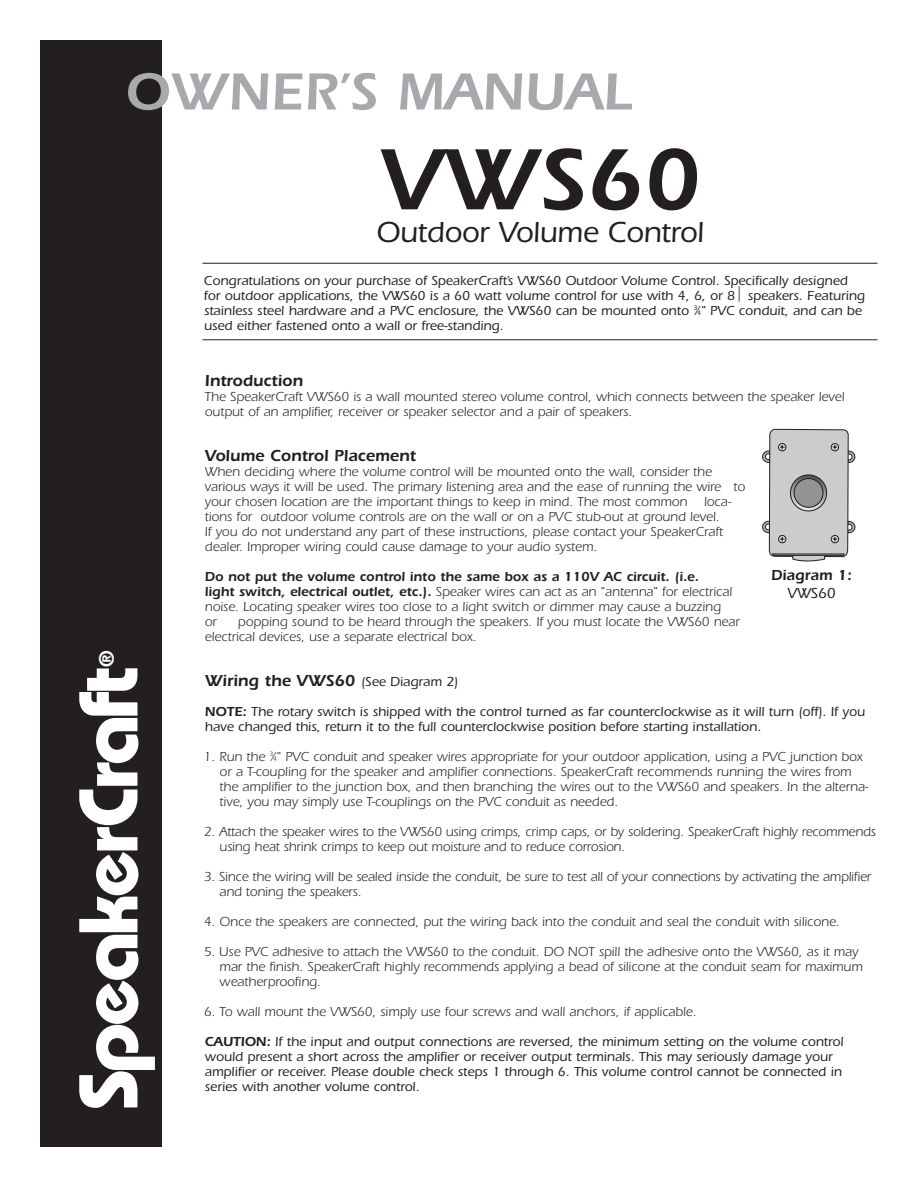
<style>
.page{position:relative;width:918px;height:1188px;background:#fff}
.page>*{position:absolute;margin:0;border:0;box-sizing:border-box;transform-origin:0 0}
.t1{font:600 90px "Itc Eras";color:#231f20}
.t2{font:700 83.1px "Bauhaus";letter-spacing:-.04em;color:#fff}
.t3{font:600 54px "Itc Eras";color:#a8a9ad}
.t4{font:500 30px "Itc Eras";letter-spacing:-.01em;color:#231f20}
.t5{font:700 20.85px "Bauhaus";color:#fff}
.t6{font:600 16.5px "Itc Eras";color:#231f20}
.t7{font:600 15px "Itc Eras";color:#231f20}
.t8{font:500 15px "Itc Eras";color:#231f20}
.t9{font:13.5px/15px "Itc Eras";color:#231f20}
.t10{font:500 13.5px/15px "Itc Eras";color:#231f20}
.s1{font-size:6.75px}
.s2{font-weight:600}
.s3{font-weight:500;font-size:13.5px}
</style>
<div class="page">
<div style="left:40px;top:40px;width:122px;height:1107px;background:#231f20"></div>
<hr style="left:202px;top:263px;width:675px;height:1px;background:#231f20">
<hr style="left:202px;top:339px;width:675px;height:1px;background:#231f20">
<svg style="left:762px;top:429px;width:94px;height:133px"></svg>
<svg style="left:790px;top:475px;width:37px;height:36px"></svg>
<div style="left:790px;top:475px;width:37px;height:36px;border:1px solid #231f20;border-radius:50%"></div>
<div style="left:794px;top:479px;width:29px;height:28px;background:#949494;border-radius:50%"></div>
<div style="left:794px;top:478px;width:29px;height:29px;border:1px solid #231f20;border-radius:50%"></div>
<h3 class="t3" style="left:125px;top:60px;width:508px">OWNER’S MANUAL</h3>
<h1 class="t1" style="left:380px;top:128px;width:322px">VWS60</h1>
<h3 class="t4" style="left:376px;top:216px;width:329px">Outdoor Volume Control</h3>
<h3 class="t5" style="left:94px;top:667px;width:18px;rotate:-90deg">®</h3>
<h2 class="t2" style="left:57px;top:1110px;width:446px;rotate:-90deg">SpeakerCraft</h2>
<p class="t10" style="left:204px;top:273px;width:663px">Congratulations on your purchase of SpeakerCraft’s VWS60 Outdoor Volume Control. Specifically designed for outdoor applications, the VWS60 is a 60 watt volume control for use with 4, 6, or 8 speakers. Featuring stainless steel hardware and a PVC enclosure, the VWS60 can be mounted onto <sup>3</sup>⁄<span class="s1">4</span>" PVC conduit, and can be used either fastened onto a wall or free-standing.</p>
<p class="t6" style="left:205px;top:371px;width:100px">Introduction</p>
<p class="t9" style="left:205px;top:389px;width:641px">The SpeakerCraft VWS60 is a wall mounted stereo volume control, which connects between the speaker level output of an amplifier, receiver or speaker selector and a pair of speakers.</p>
<p class="t6" style="left:205px;top:446px;width:213px">Volume Control Placement</p>
<p class="t9" style="left:205px;top:464px;width:542px">When deciding where the volume control will be mounted onto the wall, consider the various ways it will be used. The primary listening area and the ease of running the wire to your chosen location are the important things to keep in mind. The most common loca&shy;tions for outdoor volume controls are on the wall or on a PVC stub-out at ground level.<br>If you do not understand any part of these instructions, please contact your SpeakerCraft dealer. Improper wiring could cause damage to your audio system.</p>
<p class="t9" style="left:205px;top:569px;width:529px"><span class="s2">Do not put the volume control into the same box as a 110V AC circuit. (i.e. light switch, electrical outlet, etc.).</span> Speaker wires can act as an "antenna" for electrical noise. Locating speaker wires too close to a light switch or dimmer may cause a buzzing or</p>
<p class="t7" style="left:771px;top:566px;width:82px">Diagram 1:</p>
<p class="t8" style="left:787px;top:585px;width:50px">VWS60</p>
<p class="t9" style="left:205px;top:614px;width:537px;text-indent:33px">popping sound to be heard through the speakers. If you must locate the VWS60 near electrical devices, use a separate electrical box.</p>
<p class="t6" style="left:205px;top:671px;width:255px">Wiring the VWS60 <span class="s3">(See Diagram 2)</span></p>
<p class="t10" style="left:205px;top:704px;width:662px"><span class="s2">NOTE:</span> The rotary switch is shipped with the control turned as far counterclockwise as it will turn (off). If you have changed this, return it to the full counterclockwise position before starting installation.</p>
<p class="t9" style="left:220px;top:749px;width:650px;text-indent:-16px">1. Run the <sup>3</sup>⁄<span class="s1">4</span>" PVC conduit and speaker wires appropriate for your outdoor application, using a PVC junction box or a T-coupling for the speaker and amplifier connections. SpeakerCraft recommends running the wires from the amplifier to the junction box, and then branching the wires out to the VWS60 and speakers. In the alterna&shy;tive, you may simply use T-couplings on the PVC conduit as needed.</p>
<p class="t9" style="left:220px;top:824px;width:658px;text-indent:-16px">2. Attach the speaker wires to the VWS60 using crimps, crimp caps, or by soldering. SpeakerCraft highly recommends using heat shrink crimps to keep out moisture and to reduce corrosion.</p>
<p class="t9" style="left:220px;top:869px;width:653px;text-indent:-16px">3. Since the wiring will be sealed inside the conduit, be sure to test all of your connections by activating the amplifier and toning the speakers.</p>
<p class="t9" style="left:204px;top:914px;width:637px">4. Once the speakers are connected, put the wiring back into the conduit and seal the conduit with silicone.</p>
<p class="t9" style="left:220px;top:944px;width:645px;text-indent:-16px">5. Use PVC adhesive to attach the VWS60 to the conduit. DO NOT spill the adhesive onto the VWS60, as it may mar the finish. SpeakerCraft highly recommends applying a bead of silicone at the conduit seam for maximum weatherproofing.</p>
<p class="t9" style="left:204px;top:1004px;width:494px">6. To wall mount the VWS60, simply use four screws and wall anchors, if applicable.</p>
<p class="t10" style="left:205px;top:1034px;width:640px"><span class="s2">CAUTION:</span> If the input and output connections are reversed, the minimum setting on the volume control would present a short across the amplifier or receiver output terminals. This may seriously damage your amplifier or receiver. Please double check steps 1 through 6. This volume control cannot be connected in series with another volume control.</p>
</div>
